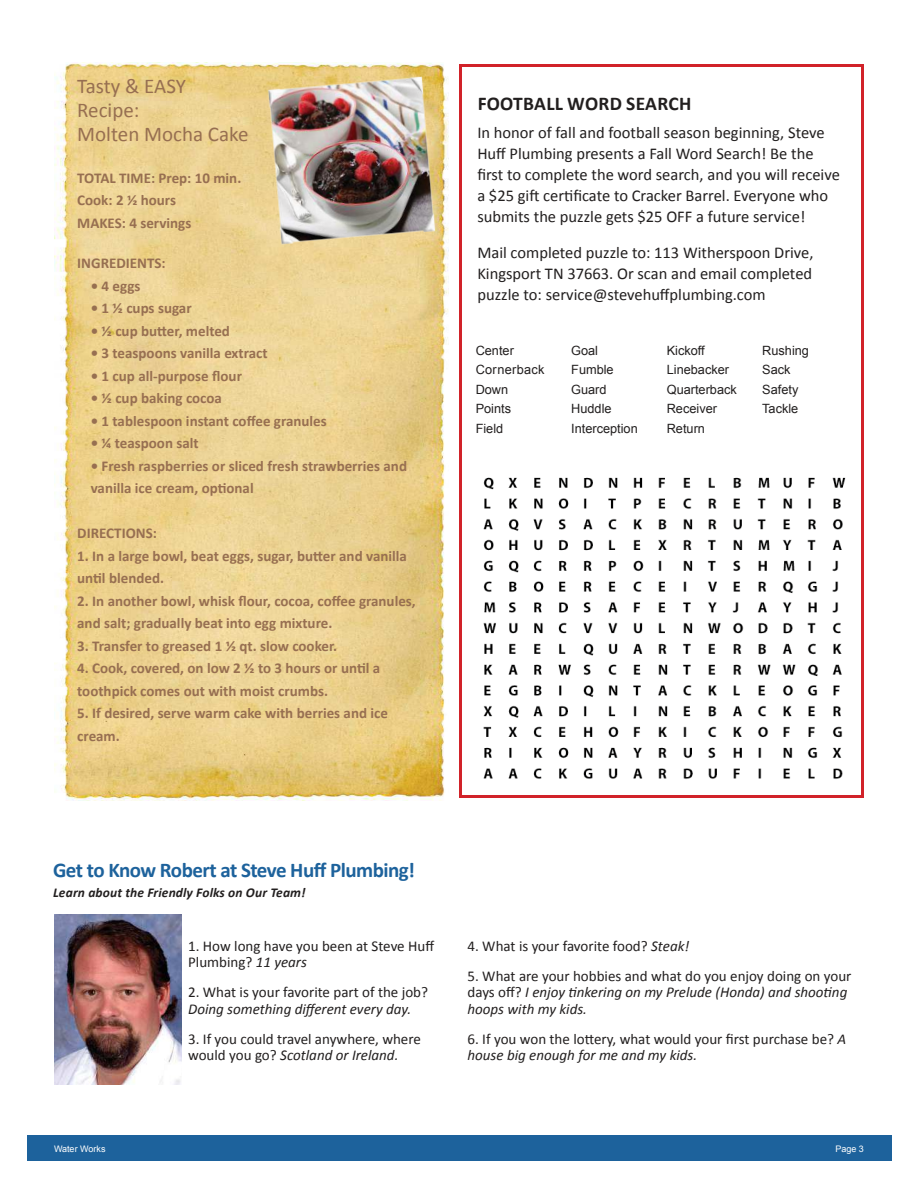
<style>
.page{position:relative;width:918px;height:1188px;background:#fff}
.page>*{position:absolute;margin:0;border:0;box-sizing:border-box;transform-origin:0 0}
.t1{font:700 21px "Calibri";letter-spacing:-.025em;color:#1d629c}
.t2{font:21px/24px "Calibri";color:#976f51}
.t3{font:700 19.5px "Calibri";letter-spacing:.015em;color:#221f1f}
.t4{font:16.5px/21px "Calibri";color:#221f1f}
.t5{font:700 15px/22.5px "Calibri";color:#976f51}
.t6{font:15px/16.5px "Calibri";color:#221f1f}
.t7{font:italic 15px/16.5px "Calibri";color:#221f1f}
.t8{font:italic 700 13.5px "Calibri";letter-spacing:.01em;color:#221f1f}
.t9{font:12.75px/19.5px "Arial";color:#221f1f}
.t10{font:9px "Arial";color:#fff}
.s1{font-style:italic}
.s2{font-style:normal}
</style>
<div class="page">
<div style="left:27px;top:1136px;width:864px;height:25px;background:#1d629c"></div>
<img style="left:54px;top:62px;width:395px;height:738px">
<img style="left:262px;top:71px;width:177px;height:177px">
<div style="left:459px;top:64px;width:405px;height:734px;border:3px solid #d12229"></div>
<img style="left:463px;top:477px;width:397px;height:321px">
<img style="left:54px;top:915px;width:127px;height:170px">
<h1 class="t2" style="left:77px;top:74px;width:173px">Tasty &amp; EASY<br>Recipe:<br>Molten Mocha Cake</h1>
<p class="t5" style="left:77px;top:166px;width:166px">TOTAL TIME: Prep: 10 min.<br>Cook: 2 ½ hours<br>MAKES: 4 servings</p>
<p class="t5" style="left:77px;top:253px;width:90px">INGREDIENTS:</p>
<p class="t5" style="left:91px;top:274px;width:51px">• 4 eggs</p>
<p class="t5" style="left:91px;top:297px;width:102px">• 1 ½ cups sugar</p>
<p class="t5" style="left:91px;top:319px;width:141px">• ½ cup butter, melted</p>
<p class="t5" style="left:91px;top:342px;width:178px">• 3 teaspoons vanilla extract</p>
<p class="t5" style="left:91px;top:364px;width:153px">• 1 cup all-purpose flour</p>
<p class="t5" style="left:91px;top:387px;width:133px">• ½ cup baking cocoa</p>
<p class="t5" style="left:91px;top:409px;width:238px">• 1 tablespoon instant coffee granules</p>
<p class="t5" style="left:91px;top:432px;width:110px">• ¼ teaspoon salt</p>
<p class="t5" style="left:91px;top:454px;width:318px">• Fresh raspberries or sliced fresh strawberries and vanilla ice cream, optional</p>
<p class="t5" style="left:77px;top:523px;width:81px">DIRECTIONS:</p>
<p class="t5" style="left:77px;top:544px;width:331px">1. In a large bowl, beat eggs, sugar, butter and vanilla until blended.</p>
<p class="t5" style="left:77px;top:589px;width:340px">2. In another bowl, whisk flour, cocoa, coffee granules, and salt; gradually beat into egg mixture.</p>
<p class="t5" style="left:77px;top:635px;width:261px">3. Transfer to greased 1 ½ qt. slow cooker.</p>
<p class="t5" style="left:77px;top:657px;width:305px">4. Cook, covered, on low 2 ½ to 3 hours or until a toothpick comes out with moist crumbs.</p>
<p class="t5" style="left:77px;top:702px;width:312px">5. If desired, serve warm cake with berries and ice cream.</p>
<h2 class="t3" style="left:478px;top:96px;width:215px">FOOTBALL WORD SEARCH</h2>
<p class="t4" style="left:477px;top:122px;width:364px">In honor of fall and football season beginning, Steve Huff Plumbing presents a Fall Word Search! Be the first to complete the word search, and you will receive a $25 gift certificate to Cracker Barrel. Everyone who submits the puzzle gets $25 OFF a future service!</p>
<p class="t4" style="left:477px;top:242px;width:338px;text-align:justify">Mail completed puzzle to: 113 Witherspoon Drive, Kingsport TN 37663. Or scan and email completed puzzle to: service@stevehuffplumbing.com</p>
<p class="t9" style="left:476px;top:342px;width:70px">Center<br>Cornerback<br>Down<br>Points<br>Field</p>
<p class="t9" style="left:571px;top:342px;width:68px">Goal<br>Fumble<br>Guard<br>Huddle<br>Interception</p>
<p class="t9" style="left:667px;top:342px;width:72px">Kickoff<br>Linebacker<br>Quarterback<br>Receiver<br>Return</p>
<p class="t9" style="left:762px;top:342px;width:48px">Rushing<br>Sack<br>Safety<br>Tackle</p>
<h1 class="t1" style="left:53px;top:857px;width:363px">Get to Know Robert at Steve Huff Plumbing!</h1>
<p class="t8" style="left:53px;top:888px;width:254px">Learn about the Friendly Folks on Our Team!</p>
<p class="t6" style="left:188px;top:938px;width:248px">1. How long have you been at Steve Huff<br>Plumbing? <span class="s1">11 years</span></p>
<p class="t6" style="left:188px;top:984px;width:242px">2. What is your favorite part of the job?</p>
<p class="t7" style="left:188px;top:1000px;width:225px">Doing something different every day.</p>
<p class="t6" style="left:188px;top:1031px;width:234px">3. If you could travel anywhere, where would you go? <span class="s1">Scotland or Ireland.</span></p>
<p class="t6" style="left:468px;top:938px;width:223px">4. What is your favorite food? <span class="s1">Steak!</span></p>
<p class="t7" style="left:468px;top:967px;width:385px"><span class="s2">5. What are your hobbies and what do you enjoy doing on your days off?</span> I enjoy tinkering on my Prelude (Honda) and shooting hoops with my kids.</p>
<p class="t6" style="left:468px;top:1031px;width:380px">6. If you won the lottery, what would your first purchase be? <span class="s1">A house big enough for me and my kids.</span></p>
<p class="t10" style="left:54px;top:1145px;width:53px">Water Works</p>
<p class="t10" style="left:835px;top:1145px;width:30px">Page 3</p>
</div>
